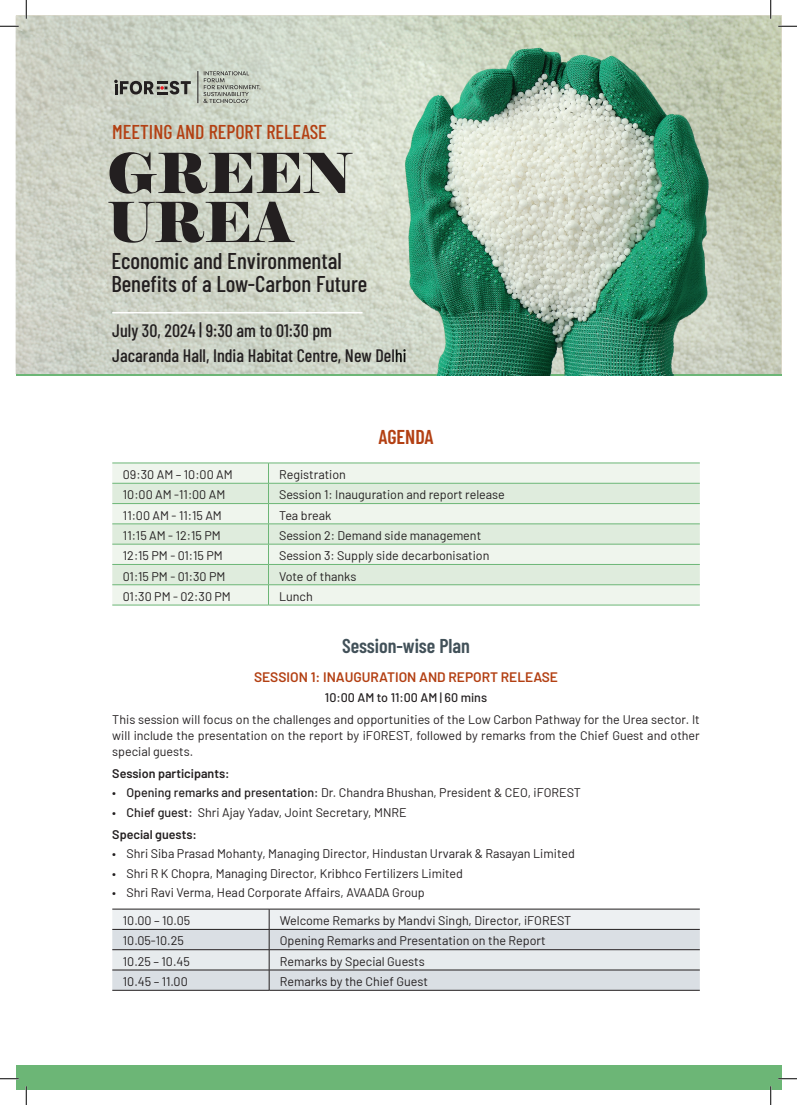
<style>
.page{position:relative;width:797px;height:1105px;background:#fff}
.page>*{position:absolute;margin:0;border:0;box-sizing:border-box;transform-origin:0 0}
.t1{font:55.12px/49px "Elephant";color:#231f20}
.t2{font:500 22.75px/22.8px "Barlow Condensed";color:#231f20}
.t3{font:500 20px "Barlow Condensed";color:#b34013}
.t4{font:600 20px "Barlow Condensed";color:#425159}
.t5{font:600 20px "Barlow Condensed";color:#b34013}
.t6{font:500 18px/24.8px "Barlow Condensed";color:#231f20}
.t7{font:600 13.75px "Barlow";color:#b34013}
.t8{font:12.5px/15.6px "Barlow";color:#231f20;text-align:justify}
.t9{font:500 12.5px "Barlow";color:#231f20}
.t10{font:600 12.5px "Barlow";color:#231f20}
.s1{font-weight:500}
.s2{font-weight:600}
</style>
<div class="page">
<img style="left:16px;top:16px;width:765px;height:358px">
<div style="left:16px;top:1065px;width:765px;height:24px;background:#6cb676"></div>
<svg style="left:112px;top:464px;width:587px;height:141px;background:#ebf3ea"></svg>
<svg style="left:112px;top:484px;width:587px;height:100px;background:#e4eee2"></svg>
<hr style="left:112px;top:463px;width:156px;height:1px;background:#6cb676">
<hr style="left:268px;top:463px;width:431px;height:1px;background:#6cb676">
<hr style="left:112px;top:483px;width:156px;height:1px;background:#6cb676">
<hr style="left:268px;top:483px;width:431px;height:1px;background:#6cb676">
<hr style="left:112px;top:503px;width:156px;height:1px;background:#6cb676">
<hr style="left:268px;top:503px;width:431px;height:1px;background:#6cb676">
<hr style="left:112px;top:524px;width:156px;height:1px;background:#6cb676">
<hr style="left:268px;top:524px;width:431px;height:1px;background:#6cb676">
<hr style="left:112px;top:544px;width:156px;height:1px;background:#6cb676">
<hr style="left:268px;top:544px;width:431px;height:1px;background:#6cb676">
<hr style="left:112px;top:564px;width:156px;height:1px;background:#6cb676">
<hr style="left:268px;top:564px;width:431px;height:1px;background:#6cb676">
<hr style="left:112px;top:584px;width:156px;height:1px;background:#6cb676">
<hr style="left:268px;top:584px;width:431px;height:1px;background:#6cb676">
<svg style="left:268px;top:463px;width:1px;height:142px"></svg>
<hr style="left:112px;top:605px;width:156px;height:1px;background:#6cb676">
<hr style="left:268px;top:605px;width:431px;height:1px;background:#6cb676">
<svg style="left:112px;top:909px;width:587px;height:81px;background:#d8dcdf"></svg>
<hr style="left:112px;top:990px;width:157px;height:1px;background:#231f20">
<hr style="left:269px;top:990px;width:430px;height:1px;background:#231f20">
<hr style="left:16px;top:374px;width:765px;height:1px;background:#6cb676">
<svg style="left:114px;top:80px;width:77px;height:15px"></svg>
<svg style="left:203px;top:71px;width:57px;height:32px;background:#b2b8ad"></svg>
<hr style="left:198px;top:71px;width:1px;height:32px;background:#231f20">
<hr style="left:112px;top:312px;width:250px;height:1px;background:#fff">
<img style="left:394px;top:36px;width:323px;height:339px">
<img style="left:394px;top:349px;width:11px;height:15px">
<svg style="left:0;top:25px;width:19px;height:2px"></svg>
<svg style="left:778px;top:25px;width:19px;height:2px"></svg>
<svg style="left:0;top:1078px;width:19px;height:1px"></svg>
<svg style="left:778px;top:1078px;width:19px;height:1px"></svg>
<svg style="left:25px;top:0;width:2px;height:19px"></svg>
<svg style="left:25px;top:1086px;width:2px;height:19px"></svg>
<svg style="left:770px;top:0;width:1px;height:19px"></svg>
<svg style="left:770px;top:1086px;width:1px;height:19px"></svg>
<h3 class="t3" style="left:112px;top:117px;width:216px">MEETING AND REPORT RELEASE</h3>
<h1 class="t1" style="left:107px;top:150px;width:247px">GREEN<br>UREA</h1>
<h2 class="t2" style="left:111px;top:248px;width:257px">Economic and Environmental<br>Benefits of a Low-Carbon Future</h2>
<h3 class="t6" style="left:112px;top:317px;width:295px">July 30, 2024 | 9:30 am to 01:30 pm<br>Jacaranda Hall, India Habitat Centre, New Delhi</h3>
<h3 class="t5" style="left:378px;top:422px;width:57px">AGENDA</h3>
<p class="t8" style="left:123px;top:466px;width:111px">09:30 AM – 10:00 AM</p>
<p class="t8" style="left:279px;top:466px;width:68px">Registration</p>
<p class="t8" style="left:123px;top:486px;width:104px">10:00 AM -11:00 AM</p>
<p class="t8" style="left:279px;top:486px;width:227px">Session 1: Inauguration and report release</p>
<p class="t8" style="left:123px;top:506px;width:100px">11:00 AM - 11:15 AM</p>
<p class="t8" style="left:279px;top:506px;width:54px">Tea break</p>
<p class="t8" style="left:123px;top:527px;width:99px">11:15 AM - 12:15 PM</p>
<p class="t8" style="left:279px;top:527px;width:204px">Session 2: Demand side management</p>
<p class="t8" style="left:123px;top:547px;width:101px">12:15 PM - 01:15 PM</p>
<p class="t8" style="left:279px;top:547px;width:212px">Session 3: Supply side decarbonisation</p>
<p class="t8" style="left:123px;top:567px;width:104px">01:15 PM - 01:30 PM</p>
<p class="t8" style="left:279px;top:567px;width:79px">Vote of thanks</p>
<p class="t8" style="left:123px;top:587px;width:109px">01:30 PM - 02:30 PM</p>
<p class="t8" style="left:279px;top:587px;width:35px">Lunch</p>
<h3 class="t4" style="left:342px;top:631px;width:129px">Session-wise Plan</h3>
<p class="t7" style="left:254px;top:667px;width:305px">SESSION 1: INAUGURATION AND REPORT RELEASE</p>
<p class="t9" style="left:325px;top:688px;width:164px">10:00 AM to 11:00 AM | 60 mins</p>
<p class="t8" style="left:112px;top:711px;width:589px">This session will focus on the challenges and opportunities of the Low Carbon Pathway for the Urea sector. It will include the presentation on the report by iFOREST, followed by remarks from the Chief Guest and other special guests.</p>
<p class="t10" style="left:112px;top:764px;width:119px">Session participants:</p>
<p class="t8" style="left:112px;top:784px;width:470px">• <span class="s1">Opening remarks and presentation:</span> Dr. Chandra Bhushan, President &amp; CEO, iFOREST</p>
<p class="t8" style="left:112px;top:800px;width:296px;line-height:22.8px">• <span class="s1">Chief guest:</span> Shri Ajay Yadav, Joint Secretary, MNRE<br><span class="s2">Special guests:</span></p>
<p class="t8" style="left:112px;top:845px;width:464px">• Shri Siba Prasad Mohanty, Managing Director, Hindustan Urvarak &amp; Rasayan Limited</p>
<p class="t8" style="left:112px;top:864px;width:352px">• Shri R K Chopra, Managing Director, Kribhco Fertilizers Limited</p>
<p class="t8" style="left:112px;top:883px;width:314px">• Shri Ravi Verma, Head Corporate Affairs, AVAADA Group</p>
<p class="t8" style="left:123px;top:912px;width:69px">10.00 – 10.05</p>
<p class="t8" style="left:280px;top:912px;width:293px">Welcome Remarks by Mandvi Singh, Director, iFOREST</p>
<p class="t8" style="left:123px;top:932px;width:62px">10.05-10.25</p>
<p class="t8" style="left:280px;top:932px;width:267px">Opening Remarks and Presentation on the Report</p>
<p class="t8" style="left:123px;top:952px;width:68px">10.25 – 10.45</p>
<p class="t8" style="left:280px;top:952px;width:146px">Remarks by Special Guests</p>
<p class="t8" style="left:123px;top:973px;width:66px">10.45 – 11.00</p>
<p class="t8" style="left:280px;top:973px;width:150px">Remarks by the Chief Guest</p>
</div>
